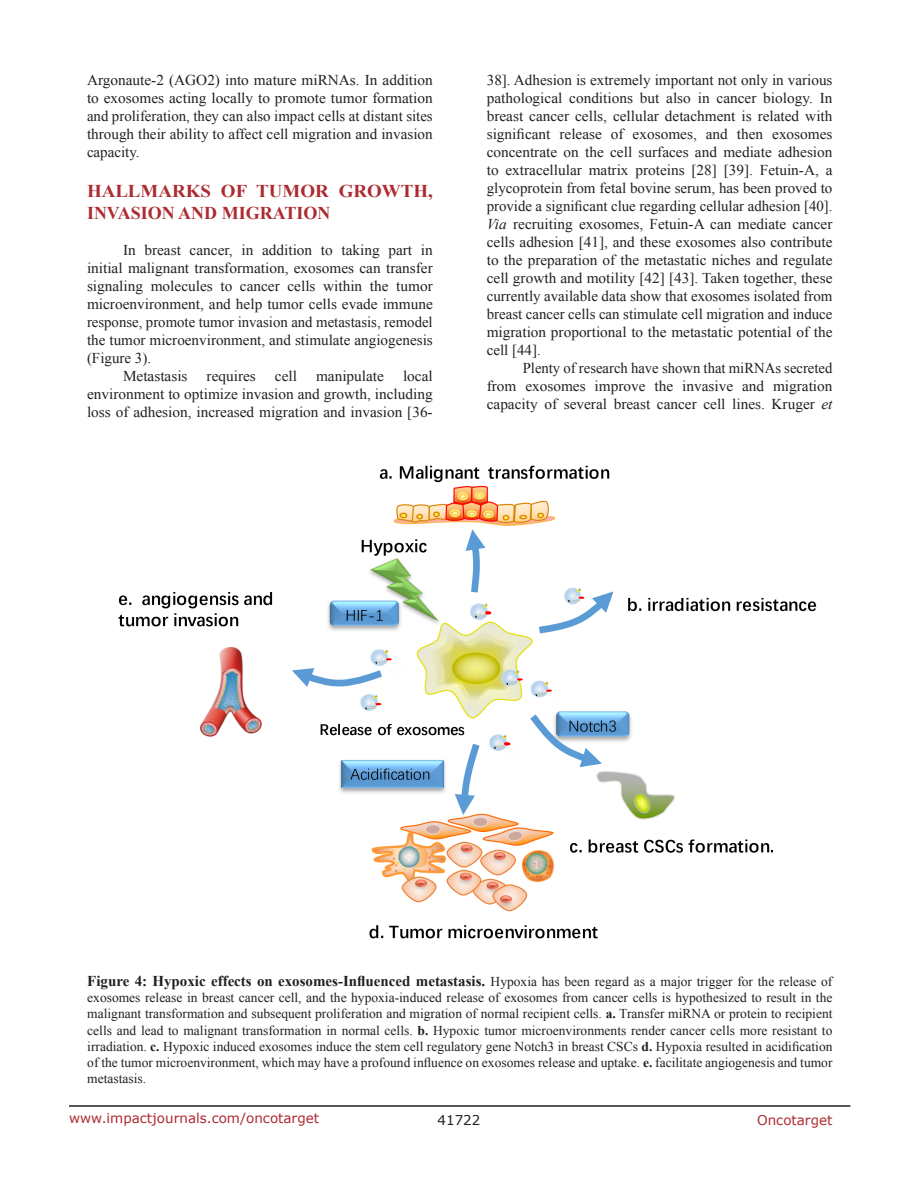
<style>
.page{position:relative;width:918px;height:1188px;background:#fff}
.page>*{position:absolute;margin:0;border:0;box-sizing:border-box;transform-origin:0 0}
.Heading{font:700 18px/21.6px "Times New Roman";color:#ac2b31;scale:1.05 1}
.BodyText{font:15px/18px "Times New Roman";color:#221f22;text-align:justify}
.FigureText{font:700 15px "Times New Roman";color:#221f22}
.FigureText-2{font:13.5px/16.2px "Times New Roman";color:#221f22;text-align:justify}
.t1{font:13.5px "Verdana";color:#ac2b31}
.t2{font:13.5px "Verdana";color:#221f22}
.s1{font-style:italic}
.s2{font-weight:400;font-size:13.5px}
.s3{font-weight:700}
</style>
<div class="page">
<hr style="left:69px;top:1105px;width:781px;height:2px;background:#231f20">
<img style="left:118px;top:465px;width:699px;height:474px">
<p class="BodyText" style="left:87px;top:71px;width:347px">Argonaute-2 (AGO2) into mature miRNAs. In addition to exosomes acting locally to promote tumor formation and proliferation, they can also impact cells at distant sites through their ability to affect cell migration and invasion capacity.</p>
<p class="Heading" style="left:87px;top:180px;width:331px">HALLMARKS OF TUMOR GROWTH,<br>INVASION AND MIGRATION</p>
<p class="BodyText" style="left:87px;top:240px;width:347px;text-indent:36px">In breast cancer, in addition to taking part in initial malignant transformation, exosomes can transfer signaling molecules to cancer cells within the tumor microenvironment, and help tumor cells evade immune response, promote tumor invasion and metastasis, remodel the tumor microenvironment, and stimulate angiogenesis (Figure 3).</p>
<p class="BodyText" style="left:123px;top:366px;width:66px">Metastasis</p>
<p class="BodyText" style="left:207px;top:366px;width:51px">requires</p>
<p class="BodyText" style="left:275px;top:366px;width:24px">cell</p>
<p class="BodyText" style="left:316px;top:366px;width:69px">manipulate</p>
<p class="BodyText" style="left:87px;top:366px;width:347px;text-indent:316px">local environment to optimize invasion and growth, including loss of adhesion, increased migration and invasion [36-</p>
<p class="BodyText" style="left:487px;top:71px;width:347px">38]. Adhesion is extremely important not only in various pathological conditions but also in cancer biology. In breast cancer cells, cellular detachment is related with significant release of exosomes, and then exosomes concentrate on the cell surfaces and mediate adhesion to extracellular matrix proteins [28] [39]. Fetuin-A, a glycoprotein from fetal bovine serum, has been proved to provide a significant clue regarding cellular adhesion [40].<br><span class="s1">Via</span> recruiting exosomes, Fetuin-A can mediate cancer cells adhesion [41], and these exosomes also contribute to the preparation of the metastatic niches and regulate cell growth and motility [42] [43]. Taken together, these currently available data show that exosomes isolated from breast cancer cells can stimulate cell migration and induce migration proportional to the metastatic potential of the cell [44].</p>
<p class="BodyText" style="left:487px;top:359px;width:347px;text-indent:36px">Plenty of research have shown that miRNAs secreted from exosomes improve the invasive and migration capacity of several breast cancer cell lines. Kruger <span class="s1">et</span></p>
<p class="FigureText" style="left:87px;top:971px;width:747px">Figure 4: Hypoxic effects on exosomes-Influenced metastasis. <span class="s2">Hypoxia has been regard as a major trigger for the release of</span></p>
<p class="FigureText-2" style="left:87px;top:989px;width:747px">exosomes release in breast cancer cell, and the hypoxia-induced release of exosomes from cancer cells is hypothesized to result in the malignant transformation and subsequent proliferation and migration of normal recipient cells. <span class="s3">a.</span> Transfer miRNA or protein to recipient cells and lead to malignant transformation in normal cells. <span class="s3">b.</span> Hypoxic tumor microenvironments render cancer cells more resistant to irradiation. <span class="s3">c.</span> Hypoxic induced exosomes induce the stem cell regulatory gene Notch3 in breast CSCs <span class="s3">d.</span> Hypoxia resulted in acidification of the tumor microenvironment, which may have a profound influence on exosomes release and uptake. <span class="s3">e.</span> facilitate angiogenesis and tumor metastasis.</p>
<p class="t1" style="left:69px;top:1109px;width:252px">www.impactjournals.com/oncotarget</p>
<p class="t2" style="left:438px;top:1111px;width:44px">41722</p>
<p class="t1" style="left:757px;top:1111px;width:77px">Oncotarget</p>
</div>
